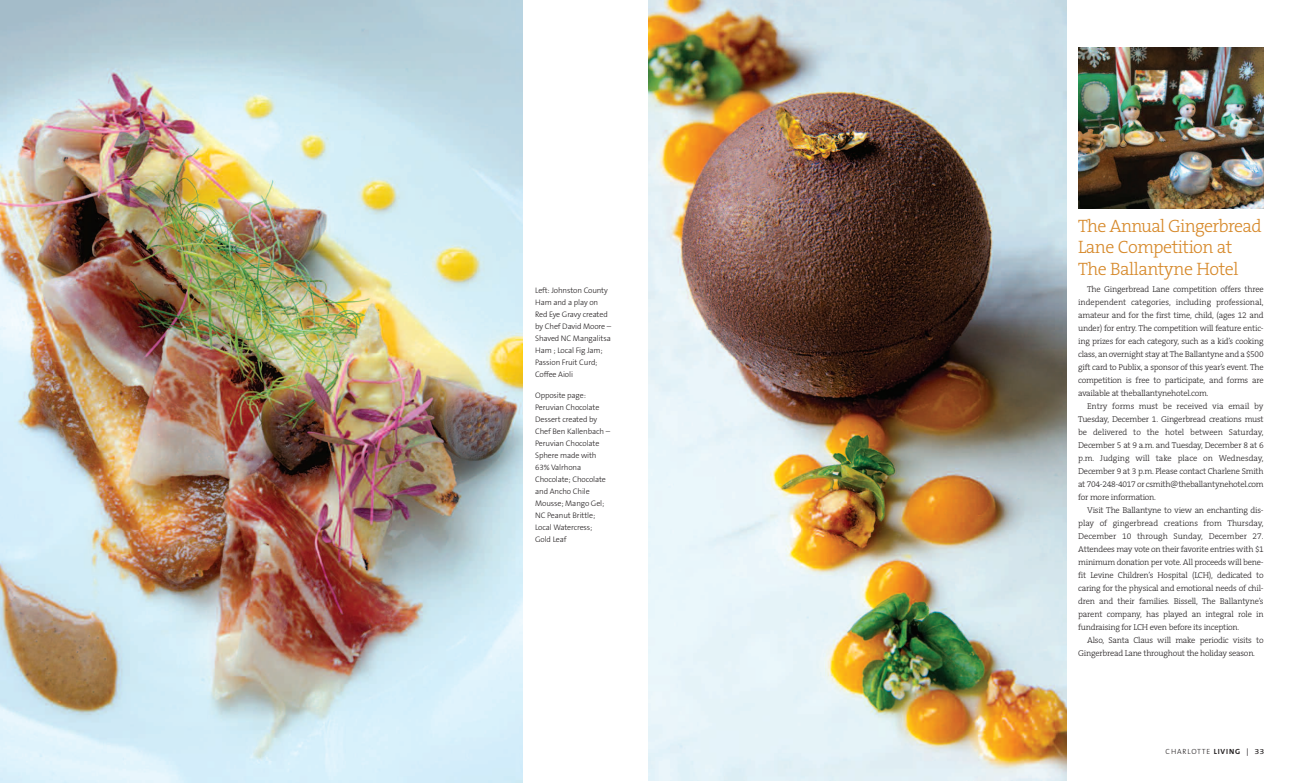
<style>
.page{position:relative;width:1296px;height:783px;background:#fff}
.page>*{position:absolute;margin:0;border:0;box-sizing:border-box;transform-origin:0 0}
.t1{font:300 18px/21.6px "The Serif B3";letter-spacing:-.03em;color:#d68829}
.t2{font:300 8.5px/13px "The Serif B3";letter-spacing:-.025em;color:#231f20;text-align:justify}
.t3{font:300 8px/12px "The Sans B3";letter-spacing:-.015em;color:#231f20}
.t4{font:300 7.5px "The Sans B3";letter-spacing:.11em;color:#231f20}
.s1{font-family:"The Sans B7";font-weight:700}
.s2{font-family:"The Sans B5 Plain";font-weight:400}
</style>
<div class="page">
<img style="left:1078px;top:47px;width:186px;height:162px">
<img style="left:648px;top:0;width:419px;height:780px">
<img style="left:0;top:0;width:522px;height:783px">
<p class="t3" style="left:535px;top:284px;width:78px">Left: Johnston County<br>Ham and a play on<br>Red Eye Gravy created by Chef David Moore –<br>Shaved NC Mangalitsa<br>Ham ; Local Fig Jam;<br>Passion Fruit Curd;<br>Coffee Aioli</p>
<p class="t3" style="left:535px;top:389px;width:76px">Opposite page:<br>Peruvian Chocolate<br>Dessert created by<br>Chef Ben Kallenbach –<br>Peruvian Chocolate<br>Sphere made with<br>63% Valrhona<br>Chocolate; Chocolate and Ancho Chile<br>Mousse; Mango Gel;<br>NC Peanut Brittle;<br>Local Watercress;<br>Gold Leaf</p>
<h1 class="t1" style="left:1078px;top:216px;width:185px">The Annual Gingerbread<br>Lane Competition at<br>The Ballantyne Hotel</h1>
<p class="t2" style="left:1078px;top:283px;width:187px;text-indent:9px">The Gingerbread Lane competition offers three independent categories, including professional, amateur and for the first time, child, (ages 12 and under) for entry. The competition will feature entic&shy;ing prizes for each category, such as a kid’s cooking class, an overnight stay at The Ballantyne and a $500 gift card to Publix, a sponsor of this year’s event. The competition is free to participate, and forms are available at theballantynehotel.com.</p>
<p class="t2" style="left:1078px;top:400px;width:187px;text-indent:9px">Entry forms must be received via email by Tuesday, December 1. Gingerbread creations must be delivered to the hotel between Saturday, December 5 at 9 a.m. and Tuesday, December 8 at 6 p.m. Judging will take place on Wednesday, December 9 at 3 p.m. Please contact Charlene Smith at 704-248-4017 or csmith@theballantynehotel.com for more information.</p>
<p class="t2" style="left:1078px;top:504px;width:187px;text-indent:9px">Visit The Ballantyne to view an enchanting dis&shy;play of gingerbread creations from Thursday, December 10 through Sunday, December 27.<br>Attendees may vote on their favorite entries with $1 minimum donation per vote. All proceeds will bene&shy;fit Levine Children’s Hospital (LCH), dedicated to caring for the physical and emotional needs of chil&shy;dren and their families. Bissell, The Ballantyne’s parent company, has played an integral role in fundraising for LCH even before its inception.</p>
<p class="t2" style="left:1078px;top:634px;width:187px;text-indent:9px">Also, Santa Claus will make periodic visits to<br>Gingerbread Lane throughout the holiday season.</p>
<p class="t4" style="left:1166px;top:748px;width:100px">CHARLOTTE <span class="s1">LIVING</span> <span class="s2">| 33</span></p>
</div>
